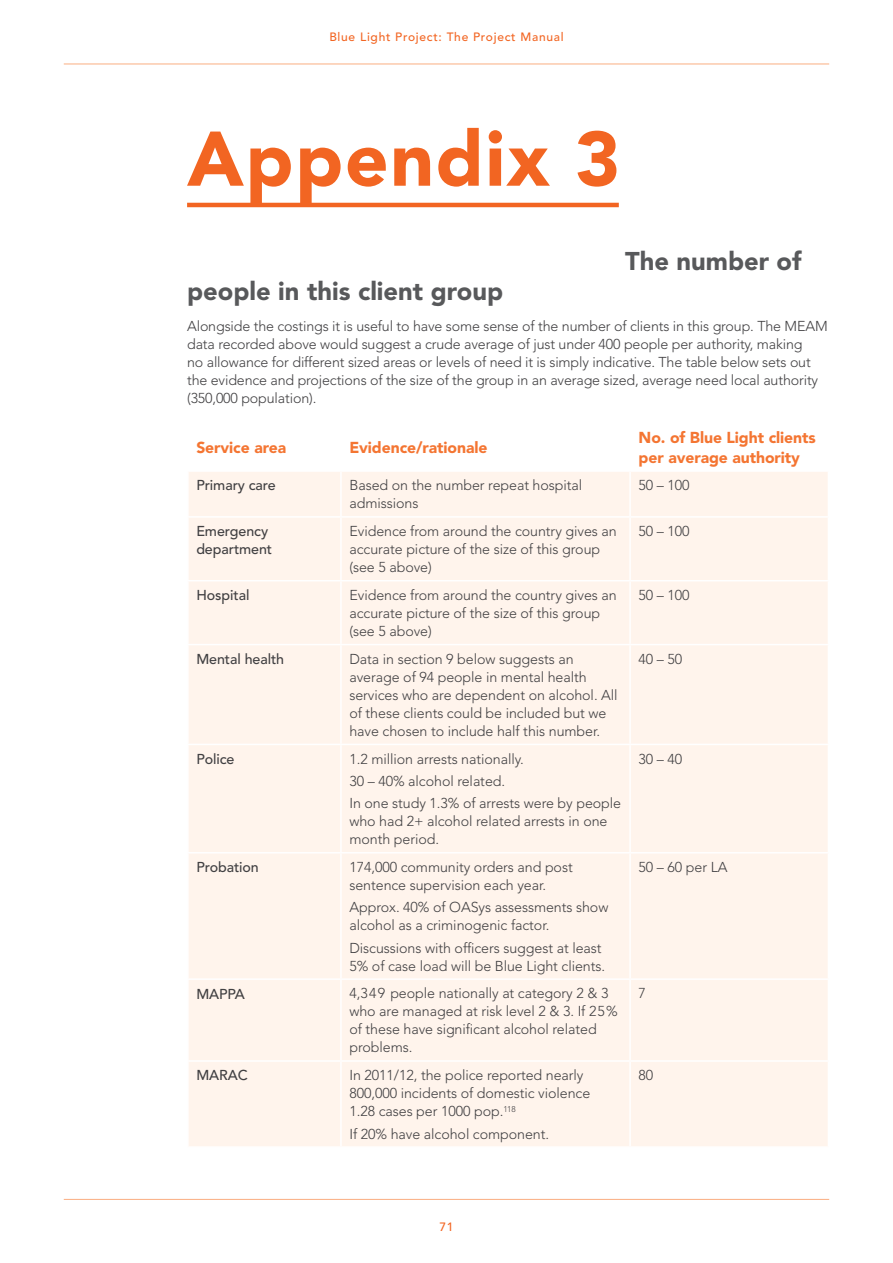
<style>
.page{position:relative;width:893px;height:1263px;background:#fff}
.page>*{position:absolute;margin:0;border:0;box-sizing:border-box;transform-origin:0 0}
.t1{font:900 76.5px "Avenir";letter-spacing:.02em;color:#f26522}
.t2{font:900 25.5px "Avenir";color:#58595b}
.t3{font:900 15.75px/19.5px "Avenir";letter-spacing:-.005em;color:#f47532}
.t4{font:300 14.25px/18px "Avenir";letter-spacing:-.005em;color:#414042}
.t5{font:500 14.25px/18px "Avenir";letter-spacing:-.005em;color:#414042}
.t6{font:500 12px "Avenir";letter-spacing:.06em;color:#f26522}
</style>
<div class="page">
<hr style="left:64px;top:64px;width:765px;height:1px;background:#faae81">
<hr style="left:64px;top:1199px;width:765px;height:1px;background:#faae81">
<div style="left:189px;top:472px;width:639px;height:674px;background:#fff4ec"></div>
<hr style="left:340px;top:472px;width:2px;height:44px;background:#fff">
<hr style="left:629px;top:472px;width:2px;height:44px;background:#fff">
<hr style="left:187px;top:516px;width:154px;height:2px;background:#fff">
<hr style="left:341px;top:516px;width:289px;height:2px;background:#fff">
<hr style="left:340px;top:518px;width:2px;height:62px;background:#fff">
<hr style="left:630px;top:516px;width:199px;height:2px;background:#fff">
<hr style="left:629px;top:518px;width:2px;height:62px;background:#fff">
<hr style="left:187px;top:580px;width:154px;height:1px;background:#fff">
<hr style="left:341px;top:580px;width:289px;height:1px;background:#fff">
<hr style="left:340px;top:581px;width:2px;height:63px;background:#fff">
<hr style="left:630px;top:580px;width:199px;height:1px;background:#fff">
<hr style="left:629px;top:581px;width:2px;height:63px;background:#fff">
<hr style="left:187px;top:644px;width:154px;height:1px;background:#fff">
<hr style="left:341px;top:644px;width:289px;height:1px;background:#fff">
<hr style="left:340px;top:645px;width:2px;height:99px;background:#fff">
<hr style="left:630px;top:644px;width:199px;height:1px;background:#fff">
<hr style="left:629px;top:645px;width:2px;height:99px;background:#fff">
<hr style="left:187px;top:744px;width:154px;height:1px;background:#fff">
<hr style="left:341px;top:744px;width:289px;height:1px;background:#fff">
<hr style="left:340px;top:745px;width:2px;height:107px;background:#fff">
<hr style="left:630px;top:744px;width:199px;height:1px;background:#fff">
<hr style="left:629px;top:745px;width:2px;height:107px;background:#fff">
<hr style="left:187px;top:852px;width:154px;height:1px;background:#fff">
<hr style="left:341px;top:852px;width:289px;height:1px;background:#fff">
<hr style="left:340px;top:853px;width:2px;height:125px;background:#fff">
<hr style="left:630px;top:852px;width:199px;height:1px;background:#fff">
<hr style="left:629px;top:853px;width:2px;height:125px;background:#fff">
<hr style="left:187px;top:978px;width:154px;height:2px;background:#fff">
<hr style="left:341px;top:978px;width:289px;height:2px;background:#fff">
<hr style="left:340px;top:980px;width:2px;height:80px;background:#fff">
<hr style="left:630px;top:978px;width:199px;height:2px;background:#fff">
<hr style="left:629px;top:980px;width:2px;height:80px;background:#fff">
<hr style="left:187px;top:1060px;width:154px;height:2px;background:#fff">
<hr style="left:341px;top:1060px;width:289px;height:2px;background:#fff">
<hr style="left:340px;top:1062px;width:2px;height:84px;background:#fff">
<hr style="left:630px;top:1060px;width:199px;height:2px;background:#fff">
<hr style="left:629px;top:1062px;width:2px;height:84px;background:#fff">
<hr style="left:187px;top:203px;width:432px;height:4px;background:#f26522">
<p class="t6" style="left:329px;top:30px;width:236px">Blue Light Project: The Project Manual</p>
<h1 class="t1" style="left:187px;top:113px;width:435px">Appendix 3</h1>
<h2 class="t2" style="left:625px;top:246px;width:178px">The number of</h2>
<h2 class="t2" style="left:187px;top:276px;width:317px">people in this client group</h2>
<p class="t4" style="left:187px;top:317px;width:642px">Alongside the costings it is useful to have some sense of the number of clients in this group. The MEAM data recorded above would suggest a crude average of just under 400 people per authority, making<br>no allowance for different sized areas or levels of need it is simply indicative. The table below sets out the evidence and projections of the size of the group in an average sized, average need local authority (350,000 population).</p>
<p class="t3" style="left:196px;top:437px;width:91px">Service area</p>
<p class="t3" style="left:349px;top:437px;width:140px">Evidence/rationale</p>
<p class="t3" style="left:639px;top:428px;width:179px">No. of Blue Light clients per average authority</p>
<p class="t5" style="left:196px;top:477px;width:81px">Primary care</p>
<p class="t4" style="left:349px;top:476px;width:234px">Based on the number repeat hospital admissions</p>
<p class="t4" style="left:639px;top:476px;width:53px">50 – 100</p>
<p class="t5" style="left:196px;top:523px;width:77px">Emergency department</p>
<p class="t4" style="left:349px;top:522px;width:269px">Evidence from around the country gives an accurate picture of the size of this group (see 5 above)</p>
<p class="t4" style="left:639px;top:522px;width:53px">50 – 100</p>
<p class="t5" style="left:196px;top:587px;width:55px">Hospital</p>
<p class="t4" style="left:349px;top:586px;width:269px">Evidence from around the country gives an accurate picture of the size of this group (see 5 above)</p>
<p class="t4" style="left:639px;top:586px;width:53px">50 – 100</p>
<p class="t5" style="left:196px;top:650px;width:89px">Mental health</p>
<p class="t4" style="left:349px;top:650px;width:270px">Data in section 9 below suggests an average of 94 people in mental health services who are dependent on alcohol. All of these clients could be included but we have chosen to include half this number.</p>
<p class="t4" style="left:639px;top:650px;width:45px">40 – 50</p>
<p class="t5" style="left:196px;top:750px;width:40px">Police</p>
<p class="t4" style="left:349px;top:748px;width:273px;line-height:22.2px">1.2 million arrests nationally.<br>30 – 40% alcohol related.<br>In one study 1.3% of arrests were by people</p>
<p class="t4" style="left:349px;top:812px;width:260px">who had 2+ alcohol related arrests in one month period.</p>
<p class="t4" style="left:639px;top:750px;width:45px">30 – 40</p>
<p class="t5" style="left:196px;top:859px;width:64px">Probation</p>
<p class="t4" style="left:349px;top:858px;width:225px">174,000 community orders and post sentence supervision each year.</p>
<p class="t4" style="left:349px;top:898px;width:260px">Approx. 40% of OASys assessments show alcohol as a criminogenic factor.</p>
<p class="t4" style="left:349px;top:939px;width:257px">Discussions with officers suggest at least<br>5% of case load will be Blue Light clients.</p>
<p class="t4" style="left:639px;top:858px;width:90px">50 – 60 per LA</p>
<p class="t5" style="left:196px;top:985px;width:50px">MAPPA</p>
<p class="t4" style="left:349px;top:984px;width:270px">4,349 people nationally at category 2 &amp; 3 who are managed at risk level 2 &amp; 3. If 25% of these have significant alcohol related problems.</p>
<p class="t4" style="left:639px;top:984px;width:9px">7</p>
<p class="t5" style="left:196px;top:1067px;width:53px">MARAC</p>
<p class="t4" style="left:349px;top:1066px;width:242px">In 2011/12, the police reported nearly<br>800,000 incidents of domestic violence<br>1.28 cases per 1000 pop.<sup>118</sup></p>
<p class="t4" style="left:349px;top:1125px;width:201px">If 20% have alcohol component.</p>
<p class="t4" style="left:639px;top:1066px;width:16px">80</p>
<p class="t6" style="left:439px;top:1220px;width:16px">71</p>
</div>
